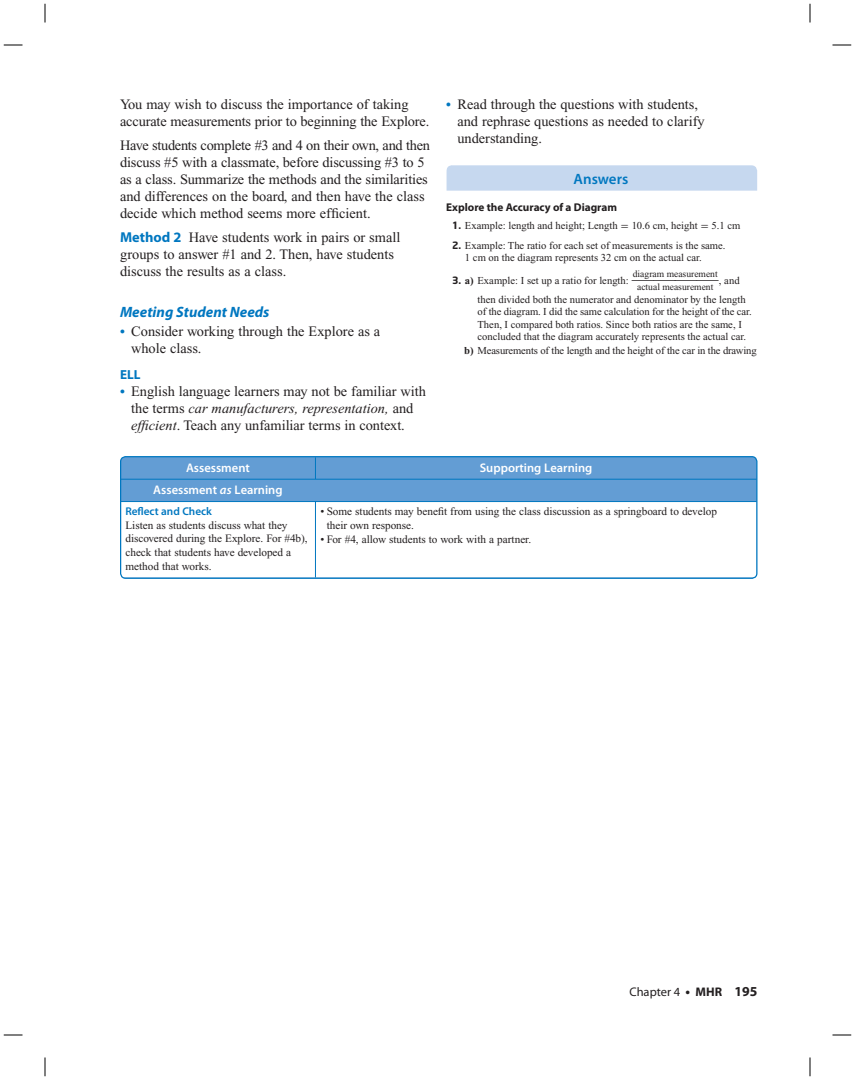
<style>
.page{position:relative;width:855px;height:1080px;background:#fff}
.page>*{position:absolute;margin:0;border:0;box-sizing:border-box;transform-origin:0 0}
.t1{font:italic 700 15px "Myriad Pro";color:#0077c0}
.t2{font:600 15px "Myriad Pro";color:#0077c0}
.t3{font:14.38px/16.9px "Times New Roman";letter-spacing:-.005em;color:#231f20}
.t4{font:700 13.12px "Myriad Pro";color:#0077c0}
.t5{font:600 12.5px "Myriad Pro";color:#fff}
.t6{font:12.5px "Myriad Pro";color:#231f20}
.t7{font:11.25px/13.8px "Times New Roman";letter-spacing:-.005em;color:#231f20}
.t8{font:700 11.25px "Myriad Pro";color:#231f20}
.t9{font:600 11.25px "Myriad Pro";letter-spacing:-.005em;color:#0077c0}
.t10{font:10.62px/12.5px "Times New Roman";color:#231f20}
.t11{font:9.62px/13.2px "Times New Roman";color:#231f20;text-align:center}
.s1{font-family:"Myriad Pro";font-weight:700;color:#0077c0}
.s2{font-weight:700;font-size:13.75px;color:#0077c0}
.s3{font-style:italic}
.s4{font-family:"Neo Sans";font-weight:700;font-size:10px}
.s5{font-family:"Uni Math"}
.s6{font-weight:700}
.s7{font-weight:700;font-size:13.75px}
</style>
<div class="page">
<svg style="left:447px;top:165px;width:310px;height:26px;background:#c7d9ef"></svg>
<div style="left:121px;top:457px;width:636px;height:121px;background:#639dd4;border-radius:5px"></div>
<div style="left:122px;top:502px;width:634px;height:75px;background:#fff"></div>
<hr style="left:315px;top:501px;width:442px;height:1px;background:#0077c0">
<svg style="left:315px;top:458px;width:1px;height:21px"></svg>
<hr style="left:120px;top:501px;width:195px;height:1px;background:#0077c0">
<hr style="left:315px;top:502px;width:1px;height:75px;background:#0077c0">
<hr style="left:120px;top:479px;width:195px;height:1px;background:#0077c0">
<hr style="left:315px;top:479px;width:442px;height:1px;background:#0077c0">
<div style="left:120px;top:456px;width:638px;height:123px;border:1px solid #0077c0;border-radius:5px"></div>
<svg style="left:4px;top:44px;width:18px;height:2px"></svg>
<svg style="left:832px;top:44px;width:19px;height:2px"></svg>
<svg style="left:4px;top:1034px;width:18px;height:2px"></svg>
<svg style="left:832px;top:1034px;width:19px;height:2px"></svg>
<svg style="left:44px;top:4px;width:2px;height:18px"></svg>
<svg style="left:44px;top:1058px;width:2px;height:18px"></svg>
<svg style="left:809px;top:4px;width:2px;height:18px"></svg>
<svg style="left:809px;top:1058px;width:2px;height:18px"></svg>
<p class="t3" style="left:120px;top:97px;width:311px">You may wish to discuss the importance of taking accurate measurements prior to beginning the Explore.</p>
<p class="t3" style="left:120px;top:138px;width:312px">Have students complete #3 and 4 on their own, and then discuss #5 with a classmate, before discussing #3 to 5 as a class. Summarize the methods and the similarities and differences on the board, and then have the class decide which method seems more efficient.</p>
<p class="t3" style="left:120px;top:230px;width:282px"><span class="s1">Method 2</span> Have students work in pairs or small groups to answer #1 and 2. Then, have students discuss the results as a class.</p>
<p class="t1" style="left:120px;top:306px;width:151px">Meeting Student Needs</p>
<p class="t3" style="left:131px;top:324px;width:251px;text-indent:-11px"><span class="s2">•</span> Consider working through the Explore as a whole class.</p>
<p class="t4" style="left:120px;top:370px;width:22px">ELL</p>
<p class="t3" style="left:131px;top:384px;width:296px;text-indent:-11px"><span class="s2">•</span> English language learners may not be familiar with the terms <span class="s3">car manufacturers, representation,</span> and <span class="s3">efficient</span>. Teach any unfamiliar terms in context.</p>
<p class="t3" style="left:458px;top:97px;width:249px;text-indent:-11px"><span class="s2">•</span> Read through the questions with students, and rephrase questions as needed to clarify understanding.</p>
<p class="t2" style="left:574px;top:173px;width:56px">Answers</p>
<p class="t8" style="left:446px;top:203px;width:172px">Explore the Accuracy of a Diagram</p>
<p class="t10" style="left:452px;top:221px;width:290px"><span class="s4">1.</span> Example: length and height; Length <span class="s5">=</span> 10.6 cm, height <span class="s5">=</span> 5.1 cm</p>
<p class="t10" style="left:465px;top:240px;width:262px;text-indent:-13px"><span class="s4">2.</span> Example: The ratio for each set of measurements is the same.<br>1 cm on the diagram represents 32 cm on the actual car.</p>
<p class="t10" style="left:452px;top:276px;width:289px"><span class="s4">3.</span> <span class="s6">a)</span> Example: I set up a ratio for length: <sup>____</sup>, and</p>
<p class="t11" style="left:633px;top:268px;width:86px">diagram measurement actual measurement</p>
<p class="t10" style="left:477px;top:294px;width:276px">then divided both the numerator and denominator by the length of the diagram. I did the same calculation for the height of the car.<br>Then, I compared both ratios. Since both ratios are the same, I concluded that the diagram accurately represents the actual car.</p>
<p class="t10" style="left:464px;top:346px;width:294px"><span class="s6">b)</span> Measurements of the length and the height of the car in the drawing</p>
<p class="t5" style="left:186px;top:463px;width:65px">Assessment</p>
<p class="t5" style="left:480px;top:463px;width:114px">Supporting Learning</p>
<p class="t5" style="left:153px;top:485px;width:131px">Assessment <span class="s3">as</span> Learning</p>
<p class="t9" style="left:125px;top:507px;width:88px">Reflect and Check</p>
<p class="t7" style="left:125px;top:519px;width:184px">Listen as students discuss what they discovered during the Explore. For #4b), check that students have developed a method that works.</p>
<p class="t7" style="left:327px;top:506px;width:392px;text-indent:-6px">• Some students may benefit from using the class discussion as a springboard to develop their own response.</p>
<p class="t7" style="left:320px;top:533px;width:212px">• For #4, allow students to work with a partner.</p>
<p class="t6" style="left:629px;top:987px;width:130px">Chapter 4 <span class="s7">•</span> <span class="s6">MHR</span> <span class="s7">195</span></p>
</div>
